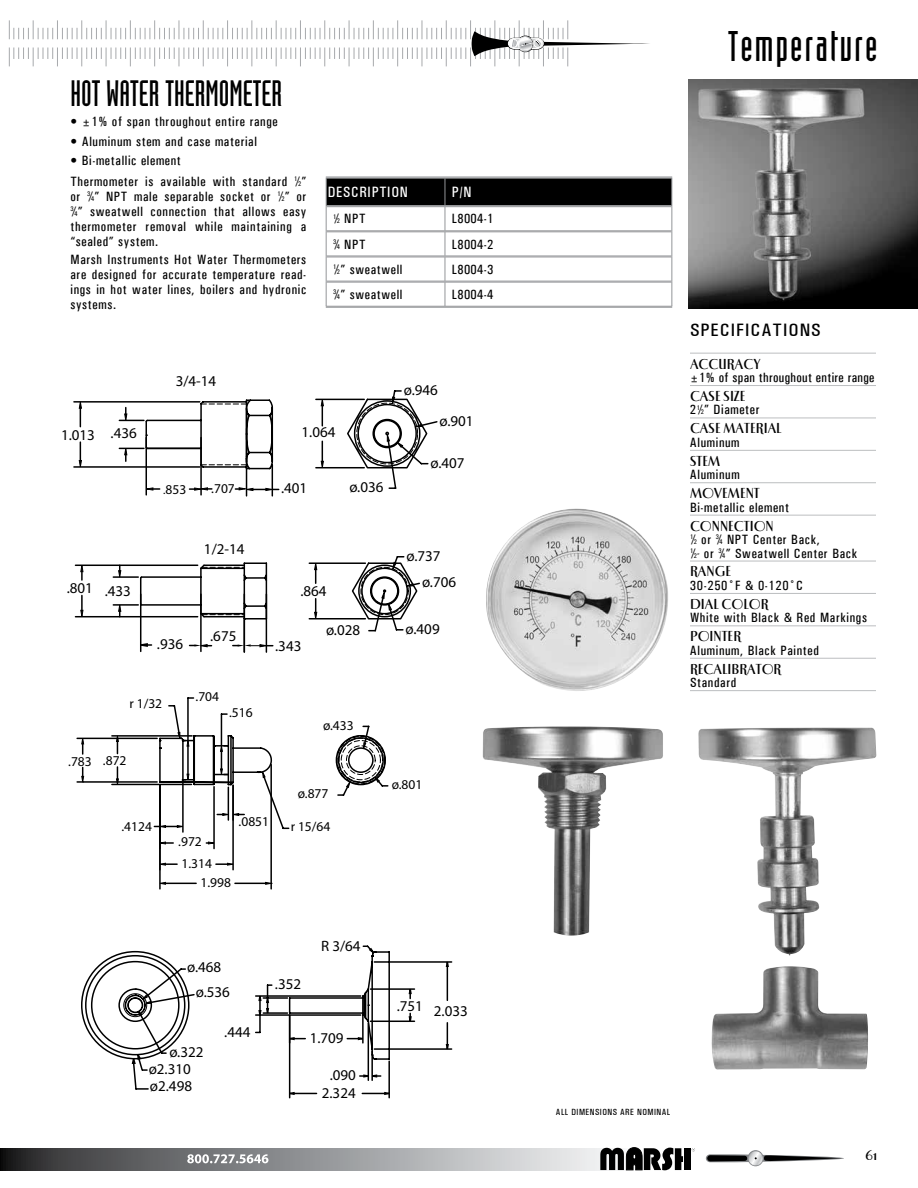
<style>
.page{position:relative;width:918px;height:1188px;background:#fff}
.page>*{position:absolute;margin:0;border:0;box-sizing:border-box;transform-origin:0 0}
.t1{font:42px "Industria Solid";letter-spacing:.05em;color:#000}
.t2{font:36px "Industria Solid";color:#000}
.t3{font:500 condensed 18px "Univers";letter-spacing:.05em;color:#000;scale:1.1 1}
.t4{font:15px/26.7px "Myriad Pro";color:#000;text-align:center}
.t5{font:15px "Luna ITCTT Bold";color:#000}
.t6{font:500 condensed 15px "Univers";letter-spacing:.05em;color:#fff}
.t7{font:500 condensed 13.5px/15px "Univers";letter-spacing:.05em;color:#000}
.t8{font:13.5px/19.2px "Myriad Pro";color:#000}
.t9{font:500 condensed 13.5px "Univers";letter-spacing:.025em;color:#000}
.t10{font:500 condensed 9px "Univers";letter-spacing:.05em;color:#000}
.s1{font-size:6.75px}
.s2{font-size:11.4px}
</style>
<div class="page">
<svg style="left:9px;top:20px;width:641px;height:46px"></svg>
<svg style="left:0;top:1148px;width:600px;height:22px;background:#8e8f91"></svg>
<svg style="left:706px;top:1150px;width:138px;height:16px"></svg>
<div style="left:684px;top:1148px;width:7px;height:22px;background:#000"></div>
<svg style="left:600px;top:1147px;width:83px;height:23px"></svg>
<svg style="left:187px;top:1154px;width:81px;height:9px"></svg>
<img style="left:711px;top:966px;width:157px;height:103px">
<img style="left:688px;top:79px;width:230px;height:230px">
<hr style="left:690px;top:353px;width:186px;height:1px;background:#bcbec0">
<hr style="left:690px;top:385px;width:186px;height:1px;background:#bcbec0">
<hr style="left:690px;top:418px;width:186px;height:1px;background:#bcbec0">
<hr style="left:690px;top:450px;width:186px;height:1px;background:#bcbec0">
<hr style="left:690px;top:482px;width:186px;height:1px;background:#bcbec0">
<hr style="left:690px;top:515px;width:186px;height:1px;background:#bcbec0">
<hr style="left:690px;top:561px;width:186px;height:1px;background:#bcbec0">
<hr style="left:690px;top:593px;width:186px;height:1px;background:#bcbec0">
<hr style="left:690px;top:625px;width:186px;height:1px;background:#bcbec0">
<hr style="left:690px;top:658px;width:186px;height:1px;background:#bcbec0">
<hr style="left:690px;top:690px;width:186px;height:1px;background:#bcbec0">
<hr style="left:326px;top:307px;width:119px;height:1px;background:#939598">
<hr style="left:445px;top:307px;width:227px;height:1px;background:#939598">
<svg style="left:326px;top:177px;width:346px;height:130px"></svg>
<img style="left:483px;top:726px;width:180px;height:210px">
<img style="left:698px;top:727px;width:179px;height:229px">
<img style="left:486px;top:508px;width:182px;height:183px">
<svg style="left:73px;top:390px;width:365px;height:107px"></svg>
<hr style="left:140px;top:594px;width:1px;height:57px;background:#000">
<hr style="left:200px;top:594px;width:2px;height:57px;background:#000">
<svg style="left:141px;top:642px;width:11px;height:6px"></svg>
<hr style="left:244px;top:594px;width:1px;height:58px;background:#000">
<hr style="left:266px;top:594px;width:1px;height:58px;background:#000">
<svg style="left:74px;top:556px;width:346px;height:76px"></svg>
<svg style="left:233px;top:644px;width:40px;height:4px"></svg>
<svg style="left:190px;top:644px;width:22px;height:4px"></svg>
<hr style="left:77px;top:738px;width:80px;height:1px;background:#000">
<hr style="left:77px;top:781px;width:80px;height:2px;background:#000">
<svg style="left:81px;top:737px;width:4px;height:17px"></svg>
<svg style="left:81px;top:767px;width:4px;height:16px"></svg>
<hr style="left:112px;top:735px;width:80px;height:2px;background:#000">
<hr style="left:112px;top:784px;width:80px;height:1px;background:#000">
<svg style="left:116px;top:735px;width:3px;height:19px"></svg>
<svg style="left:116px;top:767px;width:3px;height:19px"></svg>
<hr style="left:159px;top:785px;width:2px;height:104px;background:#000">
<hr style="left:270px;top:765px;width:2px;height:124px;background:#000">
<hr style="left:166px;top:883px;width:30px;height:1px;background:#000">
<hr style="left:235px;top:883px;width:31px;height:1px;background:#000">
<svg style="left:159px;top:882px;width:7px;height:3px"></svg>
<svg style="left:265px;top:882px;width:8px;height:3px"></svg>
<svg style="left:154px;top:697px;width:235px;height:174px"></svg>
<hr style="left:289px;top:1015px;width:1px;height:83px;background:#000">
<hr style="left:388px;top:1061px;width:2px;height:37px;background:#000">
<svg style="left:81px;top:945px;width:372px;height:151px"></svg>
<h2 class="t2" style="left:70px;top:74px;width:213px">HOT WATER THERMOMETER</h2>
<p class="t7" style="left:70px;top:114px;width:209px">• ±1% of span throughout entire range</p>
<p class="t7" style="left:70px;top:133px;width:188px">• Aluminum stem and case material</p>
<p class="t7" style="left:70px;top:150px;width:237px;line-height:21px">• Bi-metallic element<br>Thermometer is available with standard <sup>1</sup>⁄<span class="s1">2</span>”</p>
<p class="t7" style="left:70px;top:189px;width:237px;text-align:justify">or <sup>3</sup>⁄<span class="s1">4</span>” NPT male separable socket or <sup>1</sup>⁄<span class="s1">2</span>” or <sup>3</sup>⁄<span class="s1">4</span>” sweatwell connection that allows easy thermometer removal while maintaining a “sealed” system.</p>
<p class="t7" style="left:70px;top:252px;width:237px;text-align:justify">Marsh Instruments Hot Water Thermometers are designed for accurate temperature read&shy;ings in hot water lines, boilers and hydronic systems.</p>
<p class="t6" style="left:328px;top:183px;width:82px">Description</p>
<p class="t6" style="left:452px;top:183px;width:19px">P/N</p>
<p class="t7" style="left:333px;top:211px;width:33px"><sup>1</sup>⁄<span class="s1">2</span> NPT</p>
<p class="t7" style="left:452px;top:211px;width:43px">L8004-1</p>
<p class="t7" style="left:333px;top:236px;width:33px"><sup>3</sup>⁄<span class="s1">4</span> NPT</p>
<p class="t7" style="left:452px;top:236px;width:43px">L8004-2</p>
<p class="t7" style="left:333px;top:262px;width:71px"><sup>1</sup>⁄<span class="s1">2</span>” sweatwell</p>
<p class="t7" style="left:452px;top:262px;width:43px">L8004-3</p>
<p class="t7" style="left:333px;top:287px;width:71px"><sup>3</sup>⁄<span class="s1">4</span>” sweatwell</p>
<p class="t7" style="left:452px;top:287px;width:43px">L8004-4</p>
<p class="t4" style="left:176px;top:367px;width:42px">3/4-14</p>
<p class="t4" style="left:404px;top:376px;width:36px">ø.946</p>
<p class="t4" style="left:61px;top:421px;width:77px">1.013 .436</p>
<p class="t4" style="left:67px;top:576px;width:66px">.801 .433</p>
<p class="t8" style="left:163px;top:479px;width:25px"><span class="s2">.</span>853</p>
<p class="t4" style="left:302px;top:419px;width:35px">1.064</p>
<p class="t8" style="left:211px;top:479px;width:25px">.707</p>
<p class="t4" style="left:281px;top:475px;width:28px">.401</p>
<p class="t4" style="left:349px;top:473px;width:36px">ø.036</p>
<p class="t4" style="left:204px;top:535px;width:42px">1/2-14</p>
<p class="t4" style="left:300px;top:578px;width:28px">.864</p>
<p class="t4" style="left:440px;top:407px;width:36px">ø.901</p>
<p class="t4" style="left:431px;top:449px;width:36px">ø.407</p>
<p class="t4" style="left:422px;top:542px;width:36px;text-align:left;text-indent:-16px">ø.737 ø.706</p>
<p class="t4" style="left:210px;top:622px;width:28px">.675</p>
<p class="t4" style="left:157px;top:630px;width:28px">.936</p>
<p class="t4" style="left:275px;top:632px;width:28px">.343</p>
<p class="t4" style="left:326px;top:616px;width:36px">ø.028</p>
<p class="t4" style="left:406px;top:615px;width:36px">ø.409</p>
<p class="t8" style="left:130px;top:694px;width:34px">r 1/32</p>
<p class="t8" style="left:68px;top:751px;width:60px">.783 .872</p>
<p class="t8" style="left:196px;top:687px;width:25px">.704</p>
<p class="t8" style="left:229px;top:703px;width:25px">.516</p>
<p class="t8" style="left:122px;top:817px;width:32px">.4124</p>
<p class="t8" style="left:178px;top:832px;width:25px">.972</p>
<p class="t8" style="left:201px;top:853px;width:32px;text-indent:-19px">1.314<br>1.998</p>
<p class="t8" style="left:239px;top:811px;width:32px">.0851</p>
<p class="t8" style="left:323px;top:715px;width:32px">ø.433</p>
<p class="t8" style="left:298px;top:784px;width:32px">ø.877</p>
<p class="t8" style="left:291px;top:816px;width:41px">r 15/64</p>
<p class="t4" style="left:187px;top:954px;width:44px;line-height:25.7px">ø.468 ø.536</p>
<p class="t4" style="left:169px;top:1039px;width:36px">ø.322</p>
<p class="t4" style="left:149px;top:1056px;width:44px">ø2.310</p>
<p class="t4" style="left:150px;top:1073px;width:44px">ø2.498</p>
<p class="t4" style="left:224px;top:1018px;width:28px">.444</p>
<p class="t4" style="left:275px;top:971px;width:28px">.352</p>
<p class="t4" style="left:321px;top:932px;width:41px">R 3/64</p>
<p class="t4" style="left:310px;top:1024px;width:35px">1.709</p>
<p class="t4" style="left:322px;top:1066px;width:36px;line-height:17.7px">.090<br>2.324</p>
<p class="t8" style="left:392px;top:775px;width:32px">ø.801</p>
<p class="t4" style="left:397px;top:992px;width:28px">.751</p>
<p class="t4" style="left:434px;top:997px;width:35px">2.033</p>
<h1 class="t1" style="left:728px;top:24px;width:151px">TEMPERATURE</h1>
<h3 class="t3" style="left:690px;top:319px;width:120px">Specifications</h3>
<p class="t5" style="left:690px;top:356px;width:72px">ACCURACY</p>
<p class="t9" style="left:690px;top:370px;width:186px">±1% of span throughout entire range</p>
<p class="t5" style="left:690px;top:388px;width:57px">CASE SIZE</p>
<p class="t7" style="left:690px;top:402px;width:71px">2<sup>1</sup>⁄<span class="s1">2</span>” Diameter</p>
<p class="t5" style="left:690px;top:420px;width:86px">CASE MATERIAL</p>
<p class="t7" style="left:690px;top:435px;width:51px">Aluminum</p>
<p class="t5" style="left:690px;top:453px;width:31px">STEM</p>
<p class="t7" style="left:690px;top:467px;width:51px">Aluminum</p>
<p class="t5" style="left:690px;top:485px;width:71px">MOVEMENT</p>
<p class="t7" style="left:690px;top:500px;width:101px">Bi-metallic element</p>
<p class="t5" style="left:690px;top:518px;width:85px">CONNECTION</p>
<p class="t7" style="left:690px;top:533px;width:169px;line-height:13.5px"><sup>1</sup>⁄<span class="s1">2</span> or <sup>3</sup>⁄<span class="s1">4</span> NPT Center Back,<br><sup>1</sup>⁄<span class="s1">2”</span> or <sup>3</sup>⁄<span class="s1">4</span>” Sweatwell Center Back</p>
<p class="t5" style="left:690px;top:563px;width:43px">RANGE</p>
<p class="t7" style="left:690px;top:578px;width:114px">30-250˚F &amp; 0-120˚C</p>
<p class="t5" style="left:690px;top:596px;width:80px">DIAL COLOR</p>
<p class="t7" style="left:690px;top:610px;width:179px">White with Black &amp; Red Markings</p>
<p class="t5" style="left:690px;top:628px;width:53px">POINTER</p>
<p class="t7" style="left:690px;top:643px;width:130px">Aluminum, Black Painted</p>
<p class="t5" style="left:690px;top:661px;width:93px">RECALIBRATOR</p>
<p class="t7" style="left:690px;top:675px;width:48px">Standard</p>
<p class="t10" style="left:556px;top:1106px;width:5px">All</p>
<p class="t10" style="left:572px;top:1106px;width:98px">Dimensions are Nominal</p>
<p class="t5" style="left:865px;top:1147px;width:14px">61</p>
</div>
